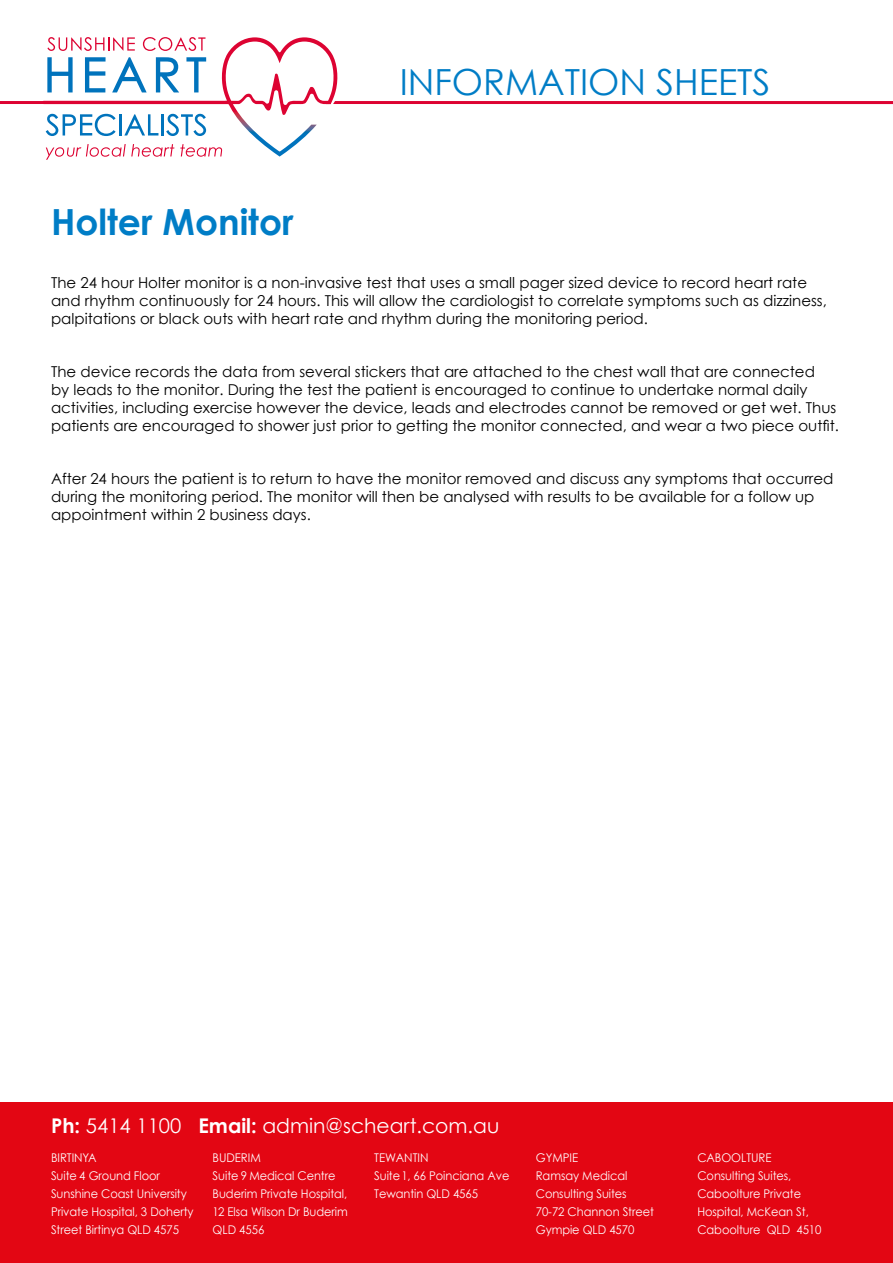
<style>
.page{position:relative;width:893px;height:1263px;background:#fff}
.page>*{position:absolute;margin:0;border:0;box-sizing:border-box;transform-origin:0 0}
.t1{font:36px "Century Gothic";color:#007dc6}
.t2{font:700 36px "Century Gothic";color:#007dc6}
.t3{font:20.25px "Century Gothic";color:#fff}
.t4{font:15px/18px "Century Gothic";color:#000}
.t5{font:12px/18px "Century Gothic";letter-spacing:-.005em;color:#fff;scale:.95 1}
.s1{font-weight:700}
</style>
<div class="page">
<svg style="left:0;top:37px;width:893px;height:123px"></svg>
<div style="left:0;top:1102px;width:893px;height:161px;background:#e30613"></div>
<h1 class="t2" style="left:51px;top:200px;width:244px">Holter Monitor</h1>
<h1 class="t1" style="left:400px;top:57px;width:372px">INFORMATION SHEETS</h1>
<p class="t4" style="left:51px;top:274px;width:777px">The 24 hour Holter monitor is a non-invasive test that uses a small pager sized device to record heart rate and rhythm continuously for 24 hours. This will allow the cardiologist to correlate symptoms such as dizziness, palpitations or black outs with heart rate and rhythm during the monitoring period.</p>
<p class="t4" style="left:51px;top:363px;width:789px">The device records the data from several stickers that are attached to the chest wall that are connected<br>by leads to the monitor. During the test the patient is encouraged to continue to undertake normal daily activities, including exercise however the device, leads and electrodes cannot be removed or get wet. Thus patients are encouraged to shower just prior to getting the monitor connected, and wear a two piece outfit.</p>
<p class="t4" style="left:51px;top:470px;width:784px">After 24 hours the patient is to return to have the monitor removed and discuss any symptoms that occurred during the monitoring period. The monitor will then be analysed with results to be available for a follow up appointment within 2 business days.</p>
<h2 class="t3" style="left:51px;top:1111px;width:450px"><span class="s1">Ph:</span> 5414 1100 <span class="s1">Email:</span> admin@scheart.com.au</h2>
<p class="t5" style="left:51px;top:1148px;width:152px">BIRTINYA<br>Suite 4 Ground Floor<br>Sunshine Coast University<br>Private Hospital, 3 Doherty<br>Street Birtinya QLD 4575</p>
<p class="t5" style="left:213px;top:1148px;width:144px">BUDERIM<br>Suite 9 Medical Centre<br>Buderim Private Hospital,<br>12 Elsa Wilson Dr Buderim<br>QLD 4556</p>
<p class="t5" style="left:374px;top:1148px;width:144px">TEWANTIN<br>Suite 1, 66 Poinciana Ave<br>Tewantin QLD 4565</p>
<p class="t5" style="left:536px;top:1148px;width:126px">GYMPIE<br>Ramsay Medical<br>Consulting Suites<br>70-72 Channon Street<br>Gympie QLD 4570</p>
<p class="t5" style="left:697px;top:1148px;width:132px">CABOOLTURE<br>Consulting Suites,<br>Caboolture Private<br>Hospital, McKean St,<br>Caboolture QLD 4510</p>
</div>
